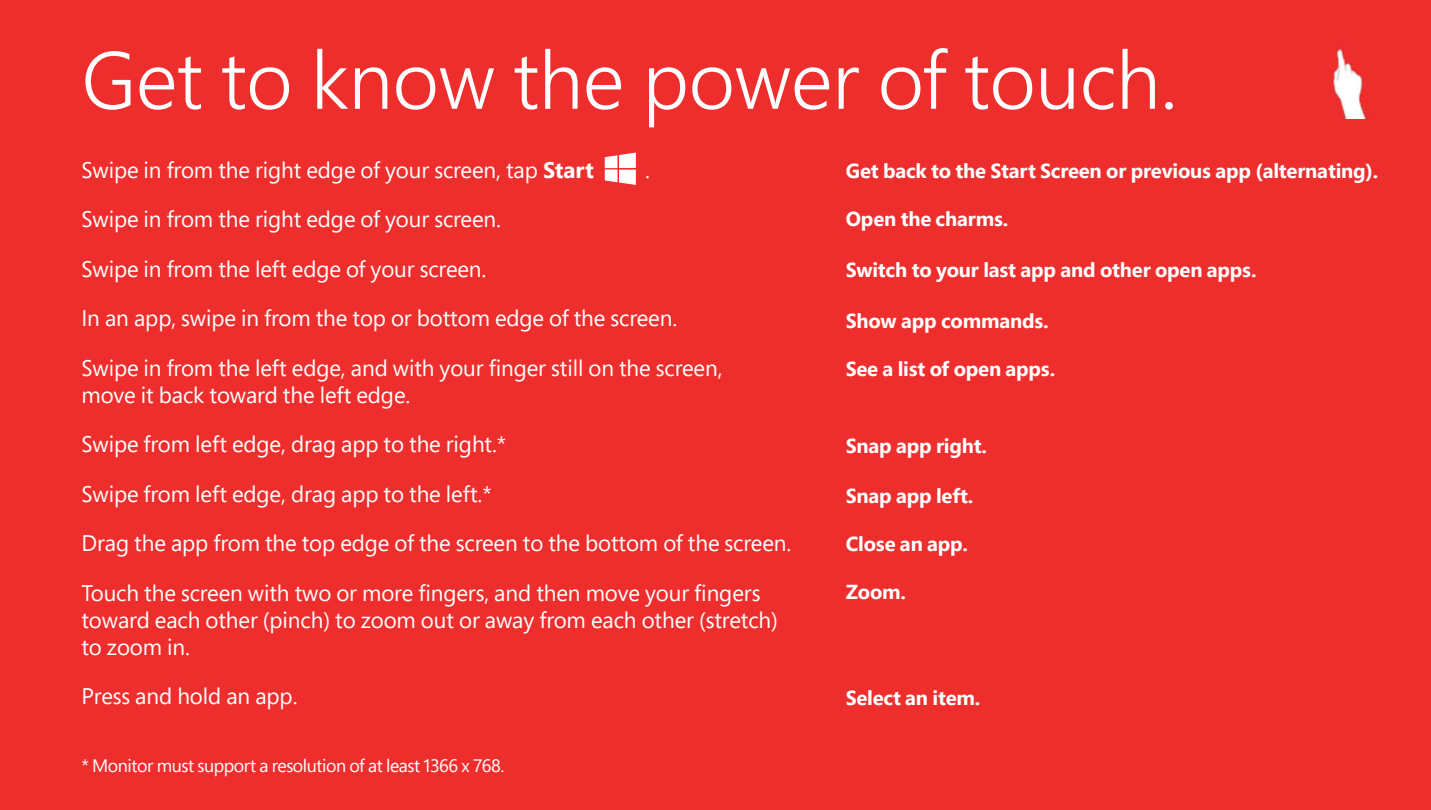
<style>
.page{position:relative;width:1431px;height:810px;background:#fff}
.page>*{position:absolute;margin:0;border:0;box-sizing:border-box;transform-origin:0 0}
.t1{font:300 81px "Segoe Pro";letter-spacing:-.005em;color:#fff}
.t2{font:22.5px/27px "Segoe Pro";letter-spacing:-.005em;color:#fff}
.t3{font:700 20.25px "Segoe Pro";letter-spacing:-.01em;color:#fff}
.t4{font:18px "Segoe Pro";letter-spacing:-.025em;color:#fff}
.s1{font-weight:700}
</style>
<div class="page">
<hr style="left:0;top:0;width:1px;height:810px;background:#7d499d">
<div style="left:1px;top:0;width:1430px;height:810px;background:#ee2e2d"></div>
<img style="left:1332px;top:48px;width:35px;height:71px">
<svg style="left:605px;top:153px;width:31px;height:32px"></svg>
<h1 class="t1" style="left:81px;top:25px;width:1098px">Get to know the power of touch.</h1>
<p class="t2" style="left:81px;top:156px;width:514px">Swipe in from the right edge of your screen, tap <span class="s1">Start</span></p>
<p class="t2" style="left:645px;top:156px;width:6px">.</p>
<p class="t2" style="left:81px;top:205px;width:421px">Swipe in from the right edge of your screen.</p>
<p class="t2" style="left:81px;top:255px;width:407px">Swipe in from the left edge of your screen.</p>
<p class="t2" style="left:81px;top:304px;width:597px">In an app, swipe in from the top or bottom edge of the screen.</p>
<p class="t2" style="left:81px;top:354px;width:643px">Swipe in from the left edge, and with your finger still on the screen, move it back toward the left edge.</p>
<p class="t2" style="left:81px;top:430px;width:426px">Swipe from left edge, drag app to the right.*</p>
<p class="t2" style="left:81px;top:480px;width:412px">Swipe from left edge, drag app to the left.*</p>
<p class="t2" style="left:81px;top:529px;width:711px">Drag the app from the top edge of the screen to the bottom of the screen.</p>
<p class="t2" style="left:81px;top:579px;width:698px">Touch the screen with two or more fingers, and then move your fingers toward each other (pinch) to zoom out or away from each other (stretch) to zoom in.</p>
<p class="t2" style="left:81px;top:682px;width:218px">Press and hold an app.</p>
<p class="t4" style="left:81px;top:754px;width:424px">* Monitor must support a resolution of at least 1366 x 768.</p>
<p class="t3" style="left:846px;top:157px;width:534px">Get back to the Start Screen or previous app (alternating).</p>
<p class="t3" style="left:846px;top:205px;width:164px">Open the charms.</p>
<p class="t3" style="left:846px;top:256px;width:412px">Switch to your last app and other open apps.</p>
<p class="t3" style="left:846px;top:307px;width:204px">Show app commands.</p>
<p class="t3" style="left:846px;top:354px;width:211px">See a list of open apps.</p>
<p class="t3" style="left:846px;top:431px;width:143px">Snap app right.</p>
<p class="t3" style="left:846px;top:482px;width:129px">Snap app left.</p>
<p class="t3" style="left:846px;top:529px;width:124px">Close an app.</p>
<p class="t3" style="left:846px;top:578px;width:62px">Zoom.</p>
<p class="t3" style="left:846px;top:683px;width:136px">Select an item.</p>
</div>
